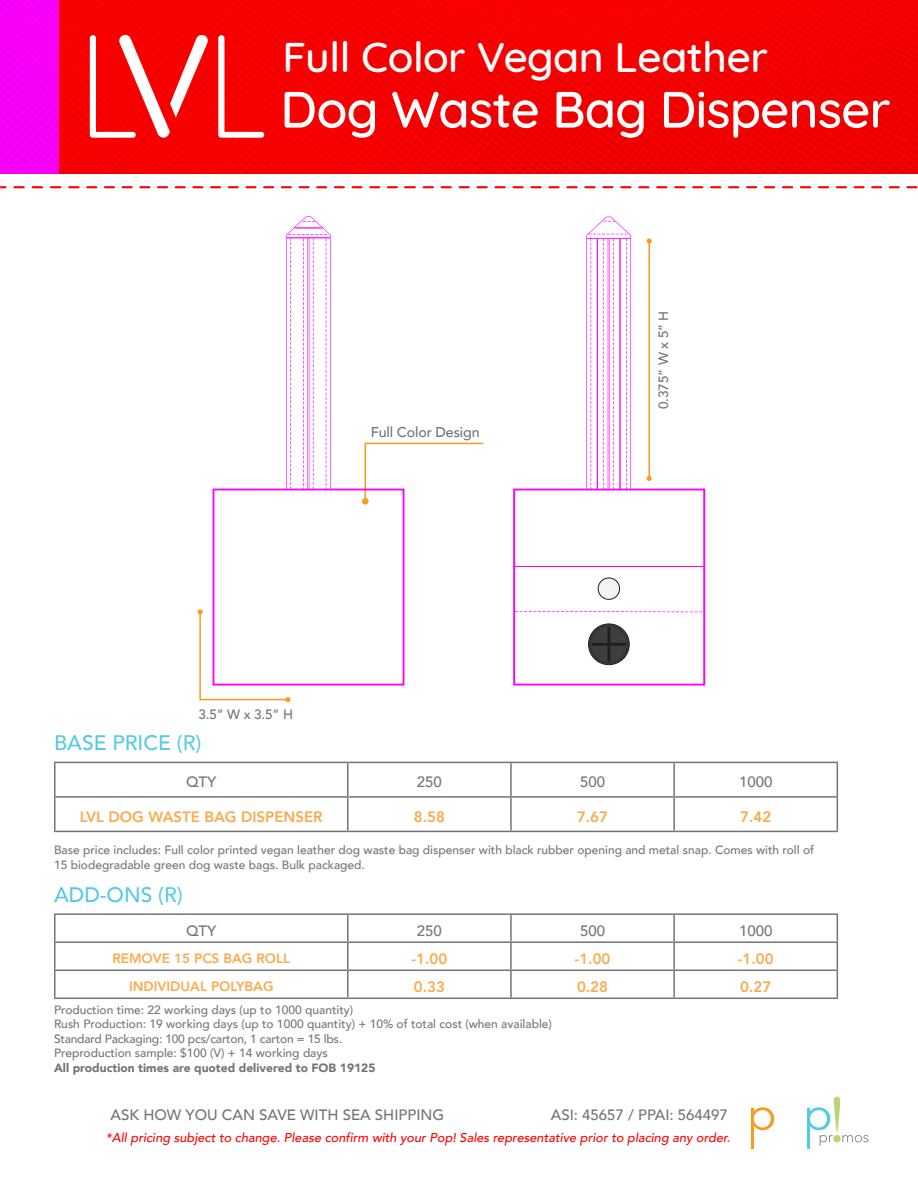
<style>
.page{position:relative;width:918px;height:1188px;background:#fff}
.page>*{position:absolute;margin:0;border:0;box-sizing:border-box;transform-origin:0 0}
.t1{font:500 51px "Quicksand";letter-spacing:-.015em;color:#fff}
.t2{font:500 42.3px "Quicksand";letter-spacing:-.01em;color:#fff}
.t3{font:500 21px "Avenir";color:#58c9e7}
.t4{font:500 15px "Avenir";color:#737473}
.t5{font:800 15px "Avenir";color:#faaa4d}
.t6{font:500 14.25px "Avenir";letter-spacing:-.01em;color:#707372}
.t7{font:800 13.5px "Avenir";color:#faaa4d}
.t8{font:500 13.5px "Avenir";color:#707372}
.t9{font:italic 500 12.75px "Avenir";color:#f00}
.t10{font:500 12px/14.4px "Avenir";color:#737473}
.t11{font:900 12px "Avenir";color:#737473}
</style>
<div class="page">
<svg style="left:751px;top:1107px;width:24px;height:42px"></svg>
<div style="left:833px;top:1135px;width:8px;height:7px;background:#b8d778;border-radius:50%"></div>
<svg style="left:834px;top:1097px;width:6px;height:36px"></svg>
<svg style="left:807px;top:1107px;width:26px;height:42px"></svg>
<svg style="left:842px;top:1135px;width:26px;height:7px"></svg>
<hr style="left:510px;top:763px;width:2px;height:33px;background:#737473">
<hr style="left:673px;top:763px;width:2px;height:33px;background:#737473">
<hr style="left:837px;top:763px;width:1px;height:33px;background:#737473">
<hr style="left:348px;top:796px;width:163px;height:2px;background:#737473">
<hr style="left:511px;top:796px;width:163px;height:2px;background:#737473">
<hr style="left:510px;top:798px;width:2px;height:33px;background:#737473">
<hr style="left:674px;top:796px;width:164px;height:2px;background:#737473">
<hr style="left:673px;top:798px;width:2px;height:33px;background:#737473">
<hr style="left:837px;top:798px;width:1px;height:33px;background:#737473">
<hr style="left:54px;top:831px;width:294px;height:1px;background:#737473">
<hr style="left:348px;top:762px;width:163px;height:1px;background:#737473">
<hr style="left:511px;top:762px;width:163px;height:1px;background:#737473">
<hr style="left:674px;top:762px;width:164px;height:1px;background:#737473">
<hr style="left:54px;top:796px;width:294px;height:2px;background:#737473">
<hr style="left:54px;top:762px;width:294px;height:1px;background:#737473">
<hr style="left:54px;top:763px;width:2px;height:33px;background:#737473">
<hr style="left:347px;top:763px;width:2px;height:33px;background:#737473">
<hr style="left:54px;top:798px;width:2px;height:33px;background:#737473">
<hr style="left:347px;top:798px;width:2px;height:33px;background:#737473">
<hr style="left:348px;top:831px;width:163px;height:1px;background:#737473">
<hr style="left:511px;top:831px;width:163px;height:1px;background:#737473">
<hr style="left:674px;top:831px;width:164px;height:1px;background:#737473">
<hr style="left:510px;top:915px;width:2px;height:26px;background:#737473">
<hr style="left:673px;top:915px;width:2px;height:26px;background:#737473">
<hr style="left:348px;top:941px;width:163px;height:2px;background:#737473">
<hr style="left:511px;top:941px;width:163px;height:2px;background:#737473">
<hr style="left:510px;top:943px;width:2px;height:27px;background:#737473">
<hr style="left:674px;top:941px;width:164px;height:2px;background:#737473">
<hr style="left:673px;top:943px;width:2px;height:27px;background:#737473">
<hr style="left:54px;top:970px;width:294px;height:1px;background:#737473">
<hr style="left:348px;top:970px;width:163px;height:1px;background:#737473">
<hr style="left:511px;top:970px;width:163px;height:1px;background:#737473">
<hr style="left:510px;top:971px;width:2px;height:27px;background:#737473">
<hr style="left:674px;top:970px;width:164px;height:1px;background:#737473">
<hr style="left:673px;top:971px;width:2px;height:27px;background:#737473">
<svg style="left:837px;top:915px;width:1px;height:83px"></svg>
<hr style="left:54px;top:998px;width:294px;height:1px;background:#737473">
<hr style="left:348px;top:998px;width:163px;height:1px;background:#737473">
<hr style="left:511px;top:998px;width:163px;height:1px;background:#737473">
<hr style="left:674px;top:998px;width:164px;height:1px;background:#737473">
<hr style="left:348px;top:913px;width:163px;height:2px;background:#737473">
<hr style="left:511px;top:913px;width:163px;height:2px;background:#737473">
<hr style="left:674px;top:913px;width:164px;height:2px;background:#737473">
<hr style="left:54px;top:941px;width:294px;height:2px;background:#737473">
<hr style="left:54px;top:913px;width:294px;height:2px;background:#737473">
<hr style="left:54px;top:915px;width:2px;height:26px;background:#737473">
<hr style="left:347px;top:915px;width:2px;height:26px;background:#737473">
<hr style="left:54px;top:943px;width:2px;height:27px;background:#737473">
<hr style="left:347px;top:943px;width:2px;height:27px;background:#737473">
<hr style="left:54px;top:971px;width:2px;height:27px;background:#737473">
<hr style="left:347px;top:971px;width:2px;height:27px;background:#737473">
<img style="left:0;top:0;width:918px;height:173px">
<svg style="left:157px;top:186px;width:11px;height:2px"></svg>
<svg style="left:228px;top:186px;width:11px;height:2px"></svg>
<svg style="left:210px;top:186px;width:11px;height:2px"></svg>
<svg style="left:192px;top:186px;width:11px;height:2px"></svg>
<svg style="left:175px;top:186px;width:11px;height:2px"></svg>
<svg style="left:86px;top:186px;width:11px;height:2px"></svg>
<svg style="left:104px;top:186px;width:11px;height:2px"></svg>
<svg style="left:122px;top:186px;width:11px;height:2px"></svg>
<svg style="left:139px;top:186px;width:11px;height:2px"></svg>
<svg style="left:352px;top:186px;width:11px;height:2px"></svg>
<svg style="left:334px;top:186px;width:11px;height:2px"></svg>
<svg style="left:369px;top:186px;width:11px;height:2px"></svg>
<svg style="left:387px;top:186px;width:11px;height:2px"></svg>
<svg style="left:316px;top:186px;width:11px;height:2px"></svg>
<svg style="left:263px;top:186px;width:11px;height:2px"></svg>
<svg style="left:299px;top:186px;width:11px;height:2px"></svg>
<svg style="left:245px;top:186px;width:11px;height:2px"></svg>
<svg style="left:281px;top:186px;width:11px;height:2px"></svg>
<svg style="left:68px;top:186px;width:12px;height:2px"></svg>
<svg style="left:13px;top:186px;width:12px;height:2px"></svg>
<svg style="left:32px;top:186px;width:11px;height:2px"></svg>
<svg style="left:50px;top:186px;width:11px;height:2px"></svg>
<svg style="left:0;top:186px;width:7px;height:2px"></svg>
<svg style="left:512px;top:186px;width:12px;height:2px"></svg>
<svg style="left:530px;top:186px;width:12px;height:2px"></svg>
<svg style="left:494px;top:186px;width:12px;height:2px"></svg>
<svg style="left:548px;top:186px;width:12px;height:2px"></svg>
<svg style="left:584px;top:186px;width:12px;height:2px"></svg>
<svg style="left:566px;top:186px;width:12px;height:2px"></svg>
<svg style="left:602px;top:186px;width:12px;height:2px"></svg>
<svg style="left:423px;top:186px;width:11px;height:2px"></svg>
<svg style="left:404px;top:186px;width:12px;height:2px"></svg>
<svg style="left:477px;top:186px;width:11px;height:2px"></svg>
<svg style="left:441px;top:186px;width:11px;height:2px"></svg>
<svg style="left:459px;top:186px;width:11px;height:2px"></svg>
<svg style="left:782px;top:186px;width:11px;height:2px"></svg>
<svg style="left:764px;top:186px;width:11px;height:2px"></svg>
<svg style="left:728px;top:186px;width:11px;height:2px"></svg>
<svg style="left:800px;top:186px;width:11px;height:2px"></svg>
<svg style="left:746px;top:186px;width:11px;height:2px"></svg>
<svg style="left:620px;top:186px;width:12px;height:2px"></svg>
<svg style="left:818px;top:186px;width:11px;height:2px"></svg>
<svg style="left:710px;top:186px;width:11px;height:2px"></svg>
<svg style="left:656px;top:186px;width:11px;height:2px"></svg>
<svg style="left:638px;top:186px;width:11px;height:2px"></svg>
<svg style="left:692px;top:186px;width:11px;height:2px"></svg>
<svg style="left:674px;top:186px;width:11px;height:2px"></svg>
<svg style="left:871px;top:186px;width:11px;height:2px"></svg>
<svg style="left:889px;top:186px;width:11px;height:2px"></svg>
<svg style="left:854px;top:186px;width:11px;height:2px"></svg>
<svg style="left:906px;top:186px;width:11px;height:2px"></svg>
<svg style="left:836px;top:186px;width:11px;height:2px"></svg>
<svg style="left:198px;top:216px;width:286px;height:486px"></svg>
<svg style="left:218px;top:35px;width:46px;height:103px;background:#f82d2d"></svg>
<svg style="left:90px;top:35px;width:118px;height:103px"></svg>
<svg style="left:513px;top:217px;width:192px;height:468px"></svg>
<h2 class="t2" style="left:282px;top:41px;width:487px">Full Color Vegan Leather</h2>
<h1 class="t1" style="left:280px;top:90px;width:612px">Dog Waste Bag Dispenser</h1>
<p class="t6" style="left:371px;top:426px;width:110px">Full Color Design</p>
<p class="t8" style="left:198px;top:709px;width:96px">3.5” W x 3.5” H</p>
<h3 class="t3" style="left:54px;top:733px;width:149px">BASE PRICE (R)</h3>
<p class="t8" style="left:658px;top:409px;width:100px;rotate:-90deg">0.375” W x 5” H</p>
<p class="t4" style="left:186px;top:775px;width:32px">QTY</p>
<p class="t4" style="left:417px;top:775px;width:27px">250</p>
<p class="t4" style="left:580px;top:775px;width:27px">500</p>
<p class="t4" style="left:739px;top:775px;width:35px">1000</p>
<p class="t5" style="left:80px;top:808px;width:244px">LVL DOG WASTE BAG DISPENSER</p>
<p class="t5" style="left:414px;top:808px;width:33px">8.58</p>
<p class="t5" style="left:577px;top:808px;width:33px">7.67</p>
<p class="t5" style="left:740px;top:808px;width:33px">7.42</p>
<p class="t10" style="left:54px;top:844px;width:762px">Base price includes: Full color printed vegan leather dog waste bag dispenser with black rubber opening and metal snap. Comes with roll of<br>15 biodegradable green dog waste bags. Bulk packaged.</p>
<h3 class="t3" style="left:54px;top:885px;width:130px">ADD-ONS (R)</h3>
<p class="t4" style="left:186px;top:924px;width:32px">QTY</p>
<p class="t4" style="left:417px;top:924px;width:27px">250</p>
<p class="t4" style="left:580px;top:924px;width:27px">500</p>
<p class="t4" style="left:739px;top:924px;width:35px">1000</p>
<p class="t7" style="left:112px;top:950px;width:179px">REMOVE 15 PCS BAG ROLL</p>
<p class="t5" style="left:411px;top:950px;width:37px">-1.00</p>
<p class="t5" style="left:575px;top:950px;width:37px">-1.00</p>
<p class="t5" style="left:738px;top:950px;width:37px">-1.00</p>
<p class="t7" style="left:129px;top:978px;width:146px">INDIVIDUAL POLYBAG</p>
<p class="t5" style="left:414px;top:978px;width:33px">0.33</p>
<p class="t5" style="left:577px;top:978px;width:33px">0.28</p>
<p class="t5" style="left:740px;top:978px;width:33px">0.27</p>
<p class="t10" style="left:54px;top:1004px;width:499px">Production time: 22 working days (up to 1000 quantity)<br>Rush Production: 19 working days (up to 1000 quantity) + 10% of total cost (when available)<br>Standard Packaging: 100 pcs/carton, 1 carton = 15 lbs.<br>Preproduction sample: $100 (V) + 14 working days</p>
<p class="t11" style="left:54px;top:1063px;width:323px">All production times are quoted delivered to FOB 19125</p>
<p class="t4" style="left:551px;top:1106px;width:179px">ASI: 45657 / PPAI: 564497</p>
<p class="t4" style="left:111px;top:1106px;width:335px">ASK HOW YOU CAN SAVE WITH SEA SHIPPING</p>
<p class="t9" style="left:106px;top:1132px;width:626px">*All pricing subject to change. Please confirm with your Pop! Sales representative prior to placing any order.</p>
</div>
